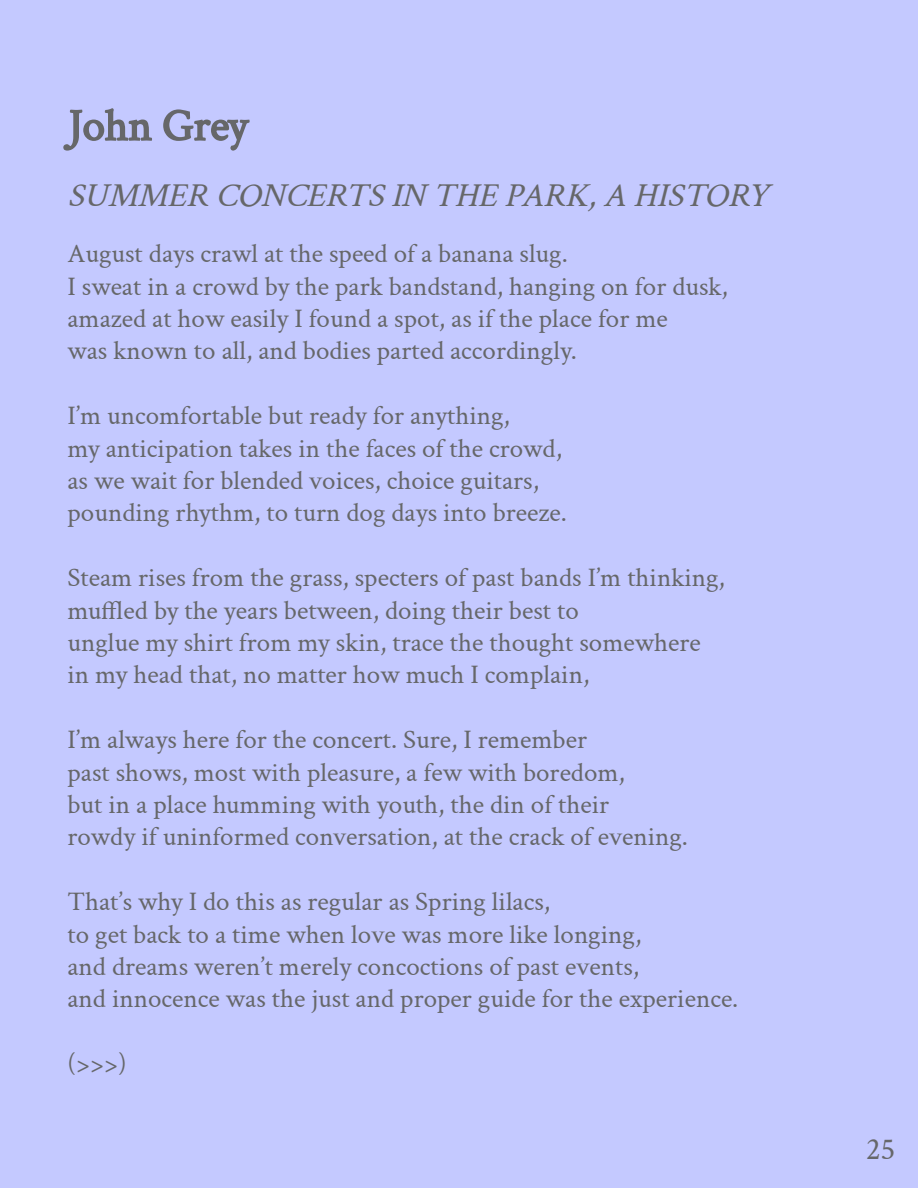
<style>
.page{position:relative;width:918px;height:1188px;background:#c4c9ff}
.page>*{position:absolute;margin:0;border:0;box-sizing:border-box;transform-origin:0 0}
.t1{font:italic 33.75px "Crimson Text";color:#666769}
.t2{font:31.5px "Crimson Text";color:#666769}
.t3{font:27px/32.2px "Crimson Text";color:#666769}
</style>
<div class="page">
<svg style="left:63px;top:108px;width:187px;height:43px"></svg>
<p class="t1" style="left:68px;top:174px;width:713px">SUMMER CONCERTSIN THEPARK,A HISTORY</p>
<p class="t3" style="left:68px;top:238px;width:662px">August days crawl at the speed of a banana slug.<br>I sweat in a crowd by the park bandstand, hanging on for dusk, amazed at how easily I found a spot, as if the place for me<br>was known to all, and bodies parted accordingly.</p>
<p class="t3" style="left:68px;top:400px;width:501px">I’m uncomfortable but ready for anything,<br>my anticipation takes in the faces of the crowd, as we wait for blended voices, choice guitars, pounding rhythm, to turn dog days into breeze.</p>
<p class="t3" style="left:68px;top:562px;width:659px">Steam rises from the grass, specters of past bands I’m thinking, muffled by the years between, doing their best to<br>unglue my shirt from my skin, trace the thought somewhere in my head that, no matter how much I complain,</p>
<p class="t3" style="left:68px;top:724px;width:622px">I’m always here for the concert. Sure, I remember<br>past shows, most with pleasure, a few with boredom,<br>but in a place humming with youth, the din of their<br>rowdy if uninformed conversation, at the crack of evening.</p>
<p class="t3" style="left:68px;top:886px;width:672px">That’s why I do this as regular as Spring lilacs,<br>to get back to a time when love was more like longing,<br>and dreams weren’t merely concoctions of past events,<br>and innocence was the just and proper guide for the experience.</p>
<p class="t3" style="left:68px;top:1048px;width:61px">(&gt;&gt;&gt;)</p>
<p class="t2" style="left:866px;top:1129px;width:31px">25</p>
</div>
